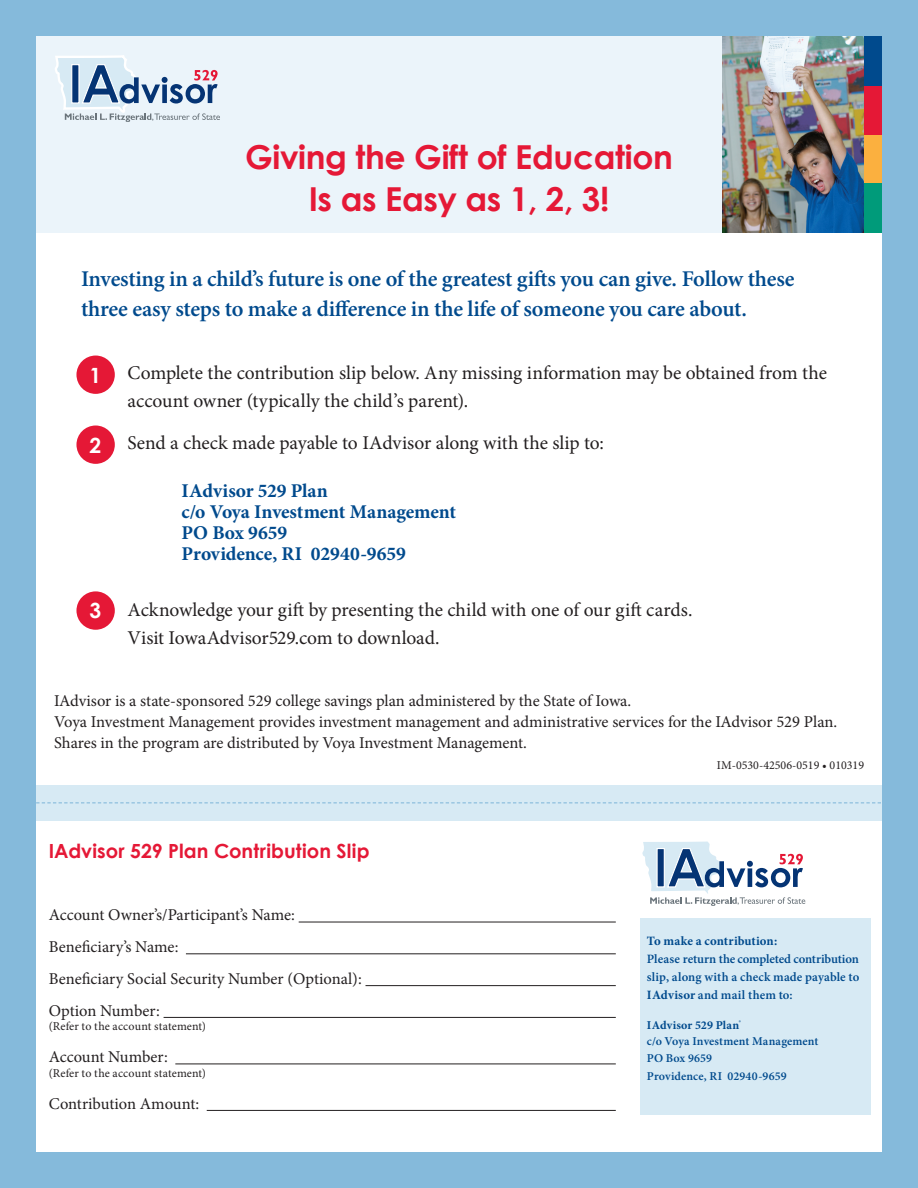
<style>
.page{position:relative;width:918px;height:1188px;background:#fff}
.page>*{position:absolute;margin:0;border:0;box-sizing:border-box;transform-origin:0 0}
.t1{font:700 33px/42px "Century Gothic";letter-spacing:-.01em;color:#e51836;text-align:center}
.t2{font:600 22.5px/30px "Minion Pro";letter-spacing:-.01em;color:#004a8d}
.t3{font:700 21px "Century Gothic";color:#fff}
.t4{font:19.5px/28.5px "Minion Pro";letter-spacing:-.005em;color:#231f20}
.t5{font:700 19.5px/21px "Minion Pro";letter-spacing:-.005em;color:#004a8d}
.t6{font:700 19.5px "Century Gothic";letter-spacing:.005em;color:#e51836}
.t7{font:16.5px/31.8px "Minion Pro";letter-spacing:-.005em;color:#231f20}
.t8{font:600 12.75px/18px "Minion Pro";letter-spacing:.005em;color:#004a8d;text-align:justify}
.t9{font:700 12.75px "Minion Pro";letter-spacing:.005em;color:#004a8d}
.t10{font:12px "Minion Pro";letter-spacing:.005em;color:#231f20}
.t11{font:600 12px/16.5px "Minion Pro";letter-spacing:.01em;color:#004a8d}
.s1{font-weight:700}
</style>
<div class="page">
<img style="left:722px;top:37px;width:142px;height:196px">
<div style="left:36px;top:36px;width:686px;height:197px;background:#ebf4fa"></div>
<div style="left:0;top:785px;width:918px;height:36px;background:#d7eaf4"></div>
<hr style="left:299px;top:922px;width:317px;height:1px;background:#231f20">
<hr style="left:186px;top:953px;width:430px;height:1px;background:#231f20">
<hr style="left:366px;top:985px;width:250px;height:1px;background:#231f20">
<hr style="left:164px;top:1017px;width:452px;height:1px;background:#231f20">
<hr style="left:175px;top:1064px;width:441px;height:1px;background:#231f20">
<hr style="left:207px;top:1110px;width:409px;height:1px;background:#231f20">
<div style="left:640px;top:918px;width:230px;height:197px;background:#d7eaf4"></div>
<div style="left:76px;top:356px;width:39px;height:38px;background:#e51836;border-radius:50%"></div>
<div style="left:76px;top:426px;width:39px;height:38px;background:#e51836;border-radius:50%"></div>
<div style="left:76px;top:591px;width:39px;height:39px;background:#e51836;border-radius:50%"></div>
<svg style="left:55px;top:55px;width:165px;height:67px"></svg>
<svg style="left:642px;top:841px;width:163px;height:65px"></svg>
<div style="left:0;top:0;width:918px;height:1188px;border:36px solid #85badb"></div>
<div style="left:864px;top:134px;width:18px;height:50px;background:#fbb03f"></div>
<div style="left:864px;top:184px;width:18px;height:49px;background:#009b7a"></div>
<div style="left:864px;top:85px;width:18px;height:49px;background:#e51836"></div>
<div style="left:864px;top:36px;width:18px;height:49px;background:#004a8d"></div>
<svg style="left:0;top:802px;width:918px;height:1px"></svg>
<h1 class="t1" style="left:245px;top:134px;width:430px">Giving the Gift of Education<br>Is as Easy as 1, 2, 3!</h1>
<h2 class="t2" style="left:81px;top:264px;width:715px">Investing in a child’s future is one of the greatest gifts you can give. Follow these three easy steps to make a difference in the life of someone you care about.</h2>
<p class="t3" style="left:89px;top:359px;width:13px">1</p>
<p class="t3" style="left:89px;top:429px;width:13px">2</p>
<p class="t3" style="left:89px;top:595px;width:13px">3</p>
<p class="t4" style="left:128px;top:358px;width:701px">Complete the contribution slip below. Any missing information may be obtained from the account owner (typically the child’s parent).</p>
<p class="t4" style="left:128px;top:429px;width:478px">Send a check made payable to IAdvisor along with the slip to:</p>
<p class="t5" style="left:182px;top:480px;width:276px">IAdvisor 529 Plan<br>c/o Voya Investment Management<br>PO Box 9659<br>Providence, RI 02940-9659</p>
<p class="t4" style="left:128px;top:595px;width:566px">Acknowledge your gift by presenting the child with one of our gift cards.<br>Visit IowaAdvisor529.com to download.</p>
<p class="t7" style="left:54px;top:691px;width:785px;line-height:21px">IAdvisor is a state-sponsored 529 college savings plan administered by the State of Iowa.<br>Voya Investment Management provides investment management and administrative services for the IAdvisor 529 Plan.<br>Shares in the program are distributed by Voya Investment Management.</p>
<p class="t6" style="left:49px;top:837px;width:322px">IAdvisor 529 Plan Contribution Slip</p>
<p class="t7" style="left:49px;top:899px;width:314px">Account Owner’s/Participant’s Name:<br>Beneficiary’s Name:<br>Beneficiary Social Security Number (Optional):<br>Option Number:</p>
<p class="t10" style="left:49px;top:1019px;width:159px">(Refer to the account statement)</p>
<p class="t7" style="left:49px;top:1041px;width:121px">Account Number:</p>
<p class="t10" style="left:49px;top:1065px;width:159px">(Refer to the account statement)</p>
<p class="t7" style="left:49px;top:1088px;width:152px">Contribution Amount:</p>
<p class="t10" style="left:717px;top:757px;width:149px">IM-0530-42506-0519 • 010319</p>
<p class="t9" style="left:647px;top:931px;width:132px">To make a contribution:</p>
<p class="t8" style="left:647px;top:949px;width:214px">Please return the completed contribution slip, along with a check made payable to <span class="s1">IAdvisor</span> and mail them to:</p>
<p class="t11" style="left:647px;top:1016px;width:173px"><span class="s1">IAdvisor 529 Plan</span><sup>®<br></sup>c/o Voya Investment Management<br>PO Box 9659</p>
<p class="t11" style="left:647px;top:1067px;width:141px">Providence, RI 02940-9659</p>
</div>
